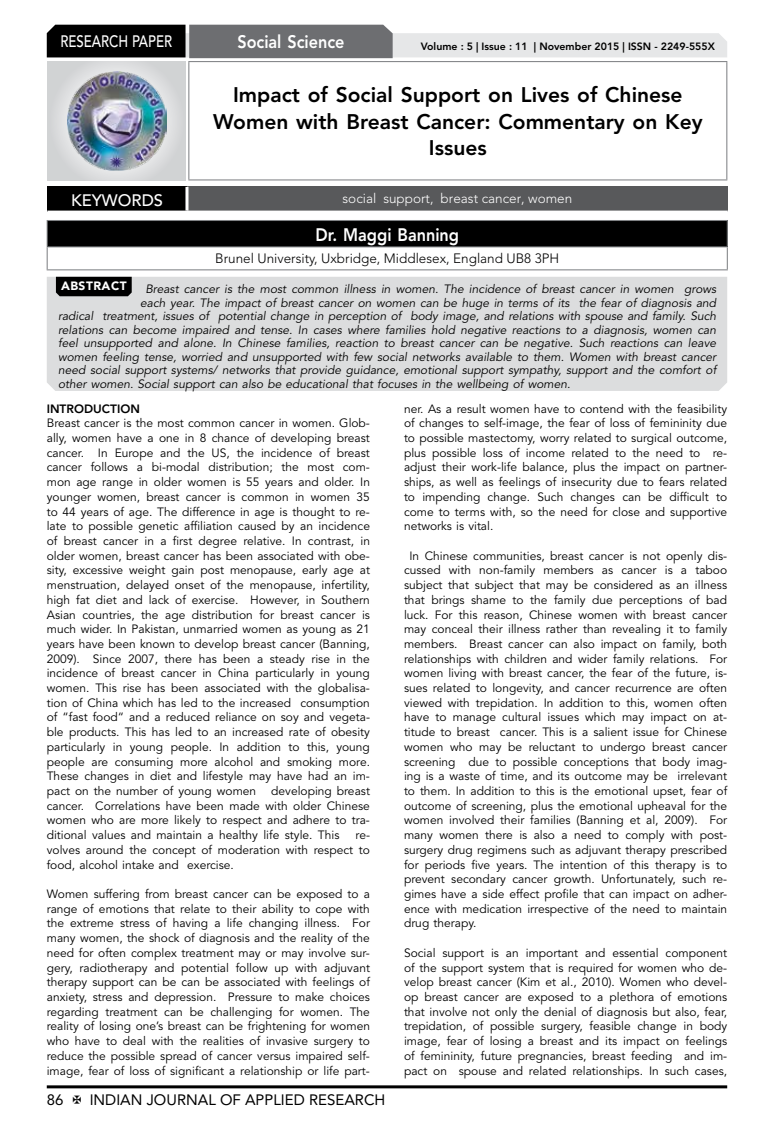
<style>
.page{position:relative;width:774px;height:1136px;background:#fff}
.page>*{position:absolute;margin:0;border:0;box-sizing:border-box;transform-origin:0 0}
.t1{font:800 21px/26.2px "Avenir LT Std";color:#000;text-align:center}
.t2{font:800 18px "Avenir LT Std";color:#fff;scale:.9 1}
.t3{font:500 16.5px "Avenir LT Std";color:#fff;scale:.8 1}
.t4{font:500 16.5px "Avenir LT Std";color:#fff}
.t5{font:15px "Avenir LT Std";color:#000}
.t6{font:300 13.5px "Avenir LT Std";color:#000}
.t7{font:300 13.5px "Avenir LT Std";color:#fff}
.t8{font:12px/14.7px "Avenir LT Std";color:#000;text-align:justify}
.t9{font:italic 12px "Avenir LT Std";color:#000}
.t10{font:800 12px "Avenir LT Std";color:#000}
.t11{font:900 12px "Avenir LT Std";letter-spacing:.04em;color:#fff}
.t12{font:800 10.5px "Avenir LT Std";color:#000}
</style>
<div class="page">
<hr style="left:47px;top:1085px;width:680px;height:3px;background:#000">
<div style="left:48px;top:62px;width:137px;height:118px;background:linear-gradient(to right,#d9dadb,#d9dadb)"></div>
<img style="left:68px;top:71px;width:99px;height:100px">
<svg style="left:47px;top:25px;width:680px;height:33px;background:#979899"></svg>
<hr style="left:188px;top:61px;width:539px;height:1px;background:#808285">
<hr style="left:188px;top:62px;width:1px;height:117px;background:#808285">
<hr style="left:726px;top:62px;width:1px;height:117px;background:#808285">
<hr style="left:188px;top:179px;width:539px;height:1px;background:#808285">
<div style="left:47px;top:220px;width:680px;height:27px;background:#000"></div>
<hr style="left:47px;top:220px;width:681px;height:1px;background:#808285">
<hr style="left:47px;top:246px;width:681px;height:1px;background:#808285">
<svg style="left:47px;top:221px;width:1px;height:48px"></svg>
<svg style="left:727px;top:221px;width:1px;height:48px"></svg>
<hr style="left:47px;top:269px;width:681px;height:1px;background:#808285">
<div style="left:47px;top:187px;width:140px;height:25px;background:#000"></div>
<div style="left:187px;top:187px;width:541px;height:25px;background:#58595b"></div>
<hr style="left:185px;top:187px;width:3px;height:23px;background:#fff">
<hr style="left:47px;top:210px;width:140px;height:3px;background:#fff">
<hr style="left:187px;top:210px;width:541px;height:3px;background:#fff">
<div style="left:47px;top:277px;width:680px;height:114px;background:#dcddde"></div>
<svg style="left:56px;top:277px;width:76px;height:19px"></svg>
<h3 class="t3" style="left:60px;top:32px;width:139px">RESEARCH PAPER</h3>
<h2 class="t2" style="left:237px;top:31px;width:121px">Social Science</h2>
<p class="t12" style="left:421px;top:41px;width:296px">Volume : 5 | Issue : 11 | November 2015 | ISSN - 2249-555X</p>
<h1 class="t1" style="left:213px;top:82px;width:491px">Impact of Social Support on Lives of Chinese<br>Women with Breast Cancer: Commentary on Key<br>Issues</h1>
<h3 class="t4" style="left:71px;top:190px;width:94px">KEYWORDS</h3>
<p class="t7" style="left:343px;top:191px;width:231px">social support, breast cancer, women</p>
<h2 class="t2" style="left:315px;top:223px;width:161px">Dr. Maggi Banning</h2>
<p class="t6" style="left:215px;top:251px;width:346px">Brunel University, Uxbridge, Middlesex, England UB8 3PH</p>
<p class="t11" style="left:61px;top:279px;width:67px">ABSTRACT</p>
<p class="t9" style="left:145px;top:282px;width:572px">Breast cancer is the most common illness in women. The incidence of breast cancer in women grows</p>
<p class="t9" style="left:140px;top:295px;width:577px">each year. The impact of breast cancer on women can be huge in terms of its the fear of diagnosis and</p>
<p class="t9" style="left:58px;top:309px;width:659px">radical treatment, issues of potential change in perception of body image, and relations with spouse and family. Such</p>
<p class="t9" style="left:58px;top:322px;width:659px">relations can become impaired and tense. In cases where families hold negative reactions to a diagnosis, women can</p>
<p class="t9" style="left:58px;top:336px;width:659px">feel unsupported and alone. In Chinese families, reaction to breast cancer can be negative. Such reactions can leave</p>
<p class="t9" style="left:58px;top:349px;width:660px">women feeling tense, worried and unsupported with few social networks available to them. Women with breast cancer</p>
<p class="t9" style="left:58px;top:363px;width:659px">need social support systems/ networks that provide guidance, emotional support sympathy, support and the comfort of</p>
<p class="t9" style="left:58px;top:376px;width:514px">other women. Social support can also be educational that focuses in the wellbeing of women.</p>
<p class="t10" style="left:47px;top:401px;width:95px">INTRODUCTION</p>
<p class="t8" style="left:47px;top:416px;width:325px">Breast cancer is the most common cancer in women. Glob&shy;ally, women have a one in 8 chance of developing breast cancer. In Europe and the US, the incidence of breast cancer follows a bi-modal distribution; the most com&shy;mon age range in older women is 55 years and older. In younger women, breast cancer is common in women 35 to 44 years of age. The difference in age is thought to re&shy;late to possible genetic affiliation caused by an incidence of breast cancer in a first degree relative. In contrast, in older women, breast cancer has been associated with obe&shy;sity, excessive weight gain post menopause, early age at menstruation, delayed onset of the menopause, infertility, high fat diet and lack of exercise. However, in Southern Asian countries, the age distribution for breast cancer is much wider. In Pakistan, unmarried women as young as 21 years have been known to develop breast cancer (Banning, 2009). Since 2007, there has been a steady rise in the incidence of breast cancer in China particularly in young women. This rise has been associated with the globalisa&shy;tion of China which has led to the increased consumption of “fast food“ and a reduced reliance on soy and vegeta&shy;ble products. This has led to an increased rate of obesity particularly in young people. In addition to this, young people are consuming more alcohol and smoking more.<br>These changes in diet and lifestyle may have had an im&shy;pact on the number of young women developing breast cancer. Correlations have been made with older Chinese women who are more likely to respect and adhere to tra&shy;ditional values and maintain a healthy life style. This</p>
<p class="t8" style="left:404px;top:401px;width:325px">ner. As a result women have to contend with the feasibility of changes to self-image, the fear of loss of femininity due to possible mastectomy, worry related to surgical outcome, plus possible loss of income related to the need to re&shy;adjust their work-life balance, plus the impact on partner&shy;ships, as well as feelings of insecurity due to fears related to impending change. Such changes can be difficult to come to terms with, so the need for close and supportive networks is vital.</p>
<p class="t8" style="left:404px;top:548px;width:325px;text-indent:5px">In Chinese communities, breast cancer is not openly dis&shy;cussed with non-family members as cancer is a taboo subject that subject that may be considered as an illness that brings shame to the family due perceptions of bad luck. For this reason, Chinese women with breast cancer may conceal their illness rather than revealing it to family members. Breast cancer can also impact on family, both relationships with children and wider family relations. For women living with breast cancer, the fear of the future, is&shy;sues related to longevity, and cancer recurrence are often viewed with trepidation. In addition to this, women often have to manage cultural issues which may impact on at&shy;titude to breast cancer. This is a salient issue for Chinese women who may be reluctant to undergo breast cancer screening due to possible conceptions that body imag&shy;ing is a waste of time, and its outcome may be irrelevant to them. In addition to this is the emotional upset, fear of outcome of screening, plus the emotional upheaval for the women involved their families (Banning et al, 2009). For many women there is also a need to comply with post&shy;surgery drug regimens such as adjuvant therapy prescribed for periods five years. The intention of this therapy is to prevent secondary cancer growth. Unfortunately, such re&shy;gimes have a side effect profile that can impact on adher&shy;ence with medication irrespective of the need to maintain drug therapy.</p>
<p class="t8" style="left:404px;top:945px;width:325px">Social support is an important and essential component of the support system that is required for women who de&shy;velop breast cancer (Kim et al., 2010). Women who devel&shy;op breast cancer are exposed to a plethora of emotions that involve not only the denial of diagnosis but also, fear, trepidation, of possible surgery, feasible change in body image, fear of losing a breast and its impact on feelings of femininity, future pregnancies, breast feeding and im&shy;pact on spouse and related relationships. In such cases,</p>
<p class="t8" style="left:47px;top:827px;width:325px;text-indent:309px">re&shy;volves around the concept of moderation with respect to food, alcohol intake and exercise.</p>
<p class="t8" style="left:47px;top:886px;width:325px">Women suffering from breast cancer can be exposed to a range of emotions that relate to their ability to cope with the extreme stress of having a life changing illness. For many women, the shock of diagnosis and the reality of the need for often complex treatment may or may involve sur&shy;gery, radiotherapy and potential follow up with adjuvant therapy support can be can be associated with feelings of anxiety, stress and depression. Pressure to make choices regarding treatment can be challenging for women. The reality of losing one’s breast can be frightening for women who have to deal with the realities of invasive surgery to reduce the possible spread of cancer versus impaired self&shy;image, fear of loss of significant a relationship or life part-</p>
<p class="t5" style="left:47px;top:1090px;width:18px">86</p>
<p class="t5" style="left:90px;top:1090px;width:297px">INDIAN JOURNAL OF APPLIED RESEARCH</p>
</div>
